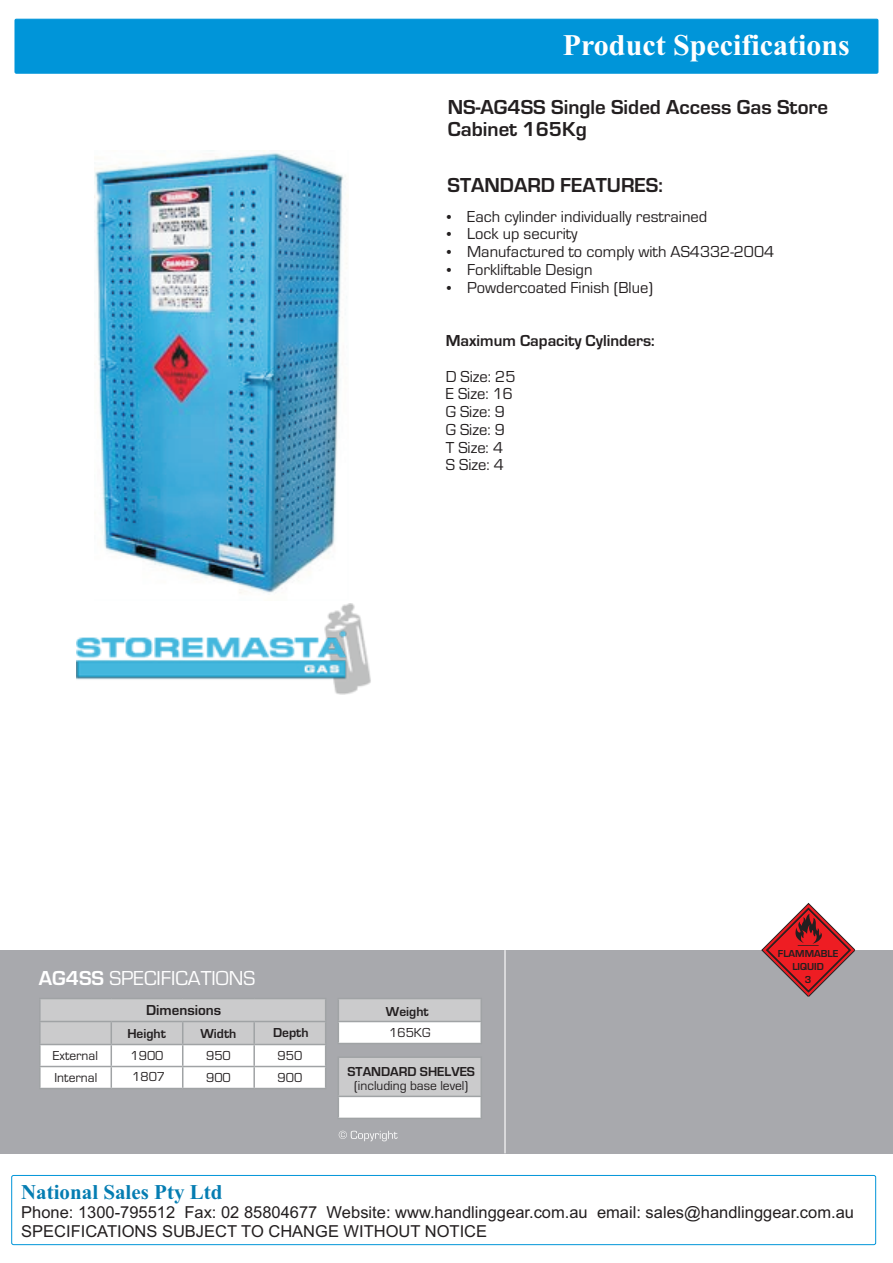
<style>
.page{position:relative;width:893px;height:1263px;background:#fff}
.page>*{position:absolute;margin:0;border:0;box-sizing:border-box;transform-origin:0 0}
.t1{font:700 30px "Times New Roman";color:#fff}
.t2{font:700 21px/22.6px "Eurostile";color:#231f20}
.t3{font:700 21px "Times New Roman";color:#057db2}
.t4{font:21px "Eurostile";color:#fff}
.t5{font:16.5px/17.7px "Eurostile";color:#231f20}
.t6{font:16.5px/18.5px "Arial";color:#231f20}
.t7{font:700 16.5px "Eurostile";color:#231f20}
.t8{font:700 15px "Eurostile";color:#231f20}
.t9{font:13.5px/22.5px "Eurostile";color:#231f20}
.t10{font:700 13.5px "Eurostile";color:#231f20}
.t11{font:700 10.5px/13px "Eurostile";color:#231f20;text-align:center}
.s1{font-weight:700}
</style>
<div class="page">
<div style="left:15px;top:19px;width:863px;height:54px;background:#0095d9;border:1px solid #0095d9"></div>
<div style="left:11px;top:1175px;width:865px;height:70px;border:1px solid #0095d9;border-radius:2px"></div>
<div style="left:0;top:950px;width:893px;height:203px;background:#a8a9ad"></div>
<svg style="left:339px;top:1131px;width:59px;height:10px"></svg>
<hr style="left:39px;top:999px;width:2px;height:22px;background:#a0a3a5">
<hr style="left:39px;top:998px;width:72px;height:1px;background:#a0a3a5">
<hr style="left:39px;top:1022px;width:2px;height:22px;background:#a0a3a5">
<hr style="left:39px;top:1021px;width:72px;height:1px;background:#a0a3a5">
<hr style="left:39px;top:1045px;width:2px;height:21px;background:#a0a3a5">
<hr style="left:39px;top:1044px;width:72px;height:1px;background:#a0a3a5">
<hr style="left:39px;top:1067px;width:2px;height:21px;background:#a0a3a5">
<hr style="left:39px;top:1066px;width:72px;height:1px;background:#a0a3a5">
<hr style="left:39px;top:1088px;width:72px;height:1px;background:#a0a3a5">
<svg style="left:40px;top:999px;width:285px;height:89px;background:#dfdfe0"></svg>
<hr style="left:111px;top:1088px;width:72px;height:1px;background:#a0a3a5">
<hr style="left:183px;top:1088px;width:71px;height:1px;background:#a0a3a5">
<hr style="left:254px;top:1088px;width:72px;height:1px;background:#a0a3a5">
<div style="left:338px;top:1057px;width:143px;height:39px;background:#cbcbcc"></div>
<div style="left:338px;top:1096px;width:143px;height:22px;background:#fff"></div>
<hr style="left:338px;top:1058px;width:1px;height:38px;background:#a0a3a5">
<hr style="left:338px;top:1056px;width:144px;height:2px;background:#a0a3a5">
<hr style="left:480px;top:1058px;width:2px;height:38px;background:#a0a3a5">
<svg style="left:338px;top:1097px;width:1px;height:21px"></svg>
<hr style="left:338px;top:1096px;width:144px;height:1px;background:#a0a3a5">
<hr style="left:480px;top:1097px;width:2px;height:21px;background:#a0a3a5">
<hr style="left:338px;top:1118px;width:144px;height:1px;background:#a0a3a5">
<div style="left:338px;top:998px;width:143px;height:23px;background:#cbcbcc"></div>
<div style="left:338px;top:1021px;width:143px;height:22px;background:#fff"></div>
<hr style="left:338px;top:998px;width:144px;height:1px;background:#a0a3a5">
<hr style="left:480px;top:999px;width:2px;height:22px;background:#a0a3a5">
<svg style="left:338px;top:999px;width:1px;height:44px"></svg>
<hr style="left:338px;top:1021px;width:144px;height:1px;background:#a0a3a5">
<hr style="left:480px;top:1022px;width:2px;height:21px;background:#a0a3a5">
<hr style="left:338px;top:1043px;width:144px;height:1px;background:#a0a3a5">
<svg style="left:504px;top:950px;width:2px;height:204px"></svg>
<svg style="left:761px;top:903px;width:94px;height:94px"></svg>
<img style="left:76px;top:603px;width:295px;height:92px">
<img style="left:95px;top:151px;width:252px;height:442px">
<h1 class="t1" style="left:563px;top:35px;width:288px">Product Specifications</h1>
<p class="t2" style="left:448px;top:97px;width:382px">NS-AG4SS Single Sided Access Gas Store<br>Cabinet 165Kg</p>
<p class="t2" style="left:447px;top:176px;width:217px">STANDARD FEATURES:</p>
<p class="t5" style="left:467px;top:209px;width:309px">Each cylinder individually restrained<br>Lock up security<br>Manufactured to comply with AS4332-2004<br>Forkliftable Design<br>Powdercoated Finish (Blue)</p>
<p class="t7" style="left:446px;top:335px;width:210px">Maximum Capacity Cylinders:</p>
<p class="t5" style="left:446px;top:369px;width:71px">D Size: 25<br>E Size: 16<br>G Size: 9<br>G Size: 9<br>T Size: 4<br>S Size: 4</p>
<p class="t4" style="left:39px;top:971px;width:218px"><span class="s1">AG4SS</span> SPECIFICATIONS</p>
<p class="t8" style="left:146px;top:1005px;width:77px">Dimensions</p>
<p class="t9" style="left:53px;top:1045px;width:47px">External<br>Internal</p>
<p class="t10" style="left:127px;top:1029px;width:40px">Height</p>
<p class="t10" style="left:201px;top:1029px;width:37px">Width</p>
<p class="t10" style="left:273px;top:1028px;width:37px">Depth</p>
<p class="t9" style="left:130px;top:1045px;width:35px">1900</p>
<p class="t9" style="left:206px;top:1045px;width:26px">950</p>
<p class="t9" style="left:277px;top:1045px;width:26px">950</p>
<p class="t9" style="left:132px;top:1066px;width:35px">1807</p>
<p class="t9" style="left:206px;top:1067px;width:26px">900</p>
<p class="t9" style="left:277px;top:1068px;width:26px">900</p>
<p class="t10" style="left:386px;top:1007px;width:44px">Weight</p>
<p class="t9" style="left:389px;top:1022px;width:43px">165KG</p>
<p class="t10" style="left:347px;top:1067px;width:129px">STANDARD SHELVES</p>
<p class="t9" style="left:354px;top:1076px;width:116px">(including base level)</p>
<p class="t11" style="left:778px;top:948px;width:62px">FLAMMABLE<br>LIQUID<br>3</p>
<p class="t3" style="left:21px;top:1184px;width:203px">National Sales Pty Ltd</p>
<p class="t6" style="left:21px;top:1205px;width:834px">Phone: 1300-795512 Fax: 02 85804677 Website: www.handlinggear.com.au email: sales@handlinggear.com.au<br>SPECIFICATIONS SUBJECT TO CHANGE WITHOUT NOTICE</p>
</div>
